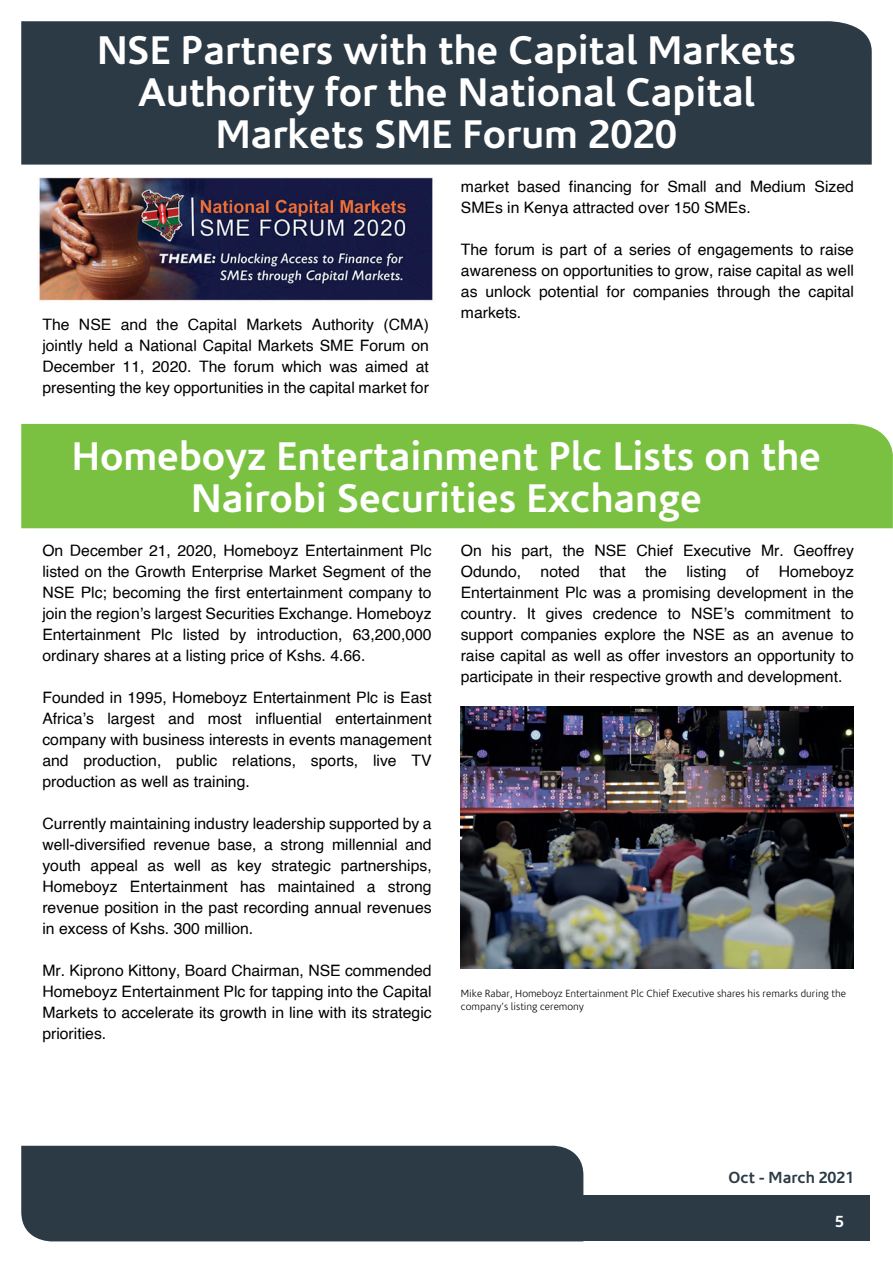
<style>
.page{position:relative;width:893px;height:1263px;background:#fff}
.page>*{position:absolute;margin:0;border:0;box-sizing:border-box;transform-origin:0 0}
.t1{font:700 40.5px/42px "Corisande";color:#fff;text-align:center}
.t2{font:700 16.35px "Corisande";color:#2b3a45}
.t3{font:700 16.35px "Corisande";color:#fff}
.t4{font:15.75px/21px "Helvetica";color:#000001;text-align:justify}
.t5{font:300 10.5px/12.6px "Corisande";color:#000001}
</style>
<div class="page">
<div style="left:21px;top:424px;width:872px;height:104px;background:#7ac142"></div>
<div style="left:21px;top:1146px;width:562px;height:95px;background:#2b3a45"></div>
<div style="left:580px;top:1195px;width:290px;height:46px;background:#2b3a45"></div>
<div style="left:21px;top:21px;width:851px;height:144px;background:#2b3a45"></div>
<img style="left:38px;top:177px;width:395px;height:124px">
<img style="left:461px;top:707px;width:392px;height:261px">
<h1 class="t1" style="left:97px;top:30px;width:700px">NSE Partners with the Capital Markets<br>Authority for the National Capital<br>Markets SME Forum 2020</h1>
<p class="t4" style="left:42px;top:314px;width:388px">The NSE and the Capital Markets Authority (CMA) jointly held a National Capital Markets SME Forum on December 11, 2020. The forum which was aimed at presenting the key opportunities in the capital market for</p>
<p class="t4" style="left:461px;top:176px;width:395px">market based financing for Small and Medium Sized<br>SMEs in Kenya attracted over 150 SMEs.</p>
<p class="t4" style="left:461px;top:239px;width:395px">The forum is part of a series of engagements to raise awareness on opportunities to grow, raise capital as well as unlock potential for companies through the capital markets.</p>
<h1 class="t1" style="left:72px;top:435px;width:751px">Homeboyz Entertainment Plc Lists on the<br>Nairobi Securities Exchange</h1>
<p class="t4" style="left:42px;top:540px;width:391px">On December 21, 2020, Homeboyz Entertainment Plc listed on the Growth Enterprise Market Segment of the NSE Plc; becoming the first entertainment company to join the region’s largest Securities Exchange. Homeboyz Entertainment Plc listed by introduction, 63,200,000 ordinary shares at a listing price of Kshs. 4.66.</p>
<p class="t4" style="left:42px;top:687px;width:391px">Founded in 1995, Homeboyz Entertainment Plc is East Africa’s largest and most influential entertainment company with business interests in events management and production, public relations, sports, live TV production as well as training.</p>
<p class="t4" style="left:42px;top:813px;width:391px">Currently maintaining industry leadership supported by a well-diversified revenue base, a strong millennial and youth appeal as well as key strategic partnerships, Homeboyz Entertainment has maintained a strong revenue position in the past recording annual revenues in excess of Kshs. 300 million.</p>
<p class="t4" style="left:42px;top:960px;width:391px">Mr. Kiprono Kittony, Board Chairman, NSE commended Homeboyz Entertainment Plc for tapping into the Capital Markets to accelerate its growth in line with its strategic priorities.</p>
<p class="t4" style="left:461px;top:540px;width:395px">On his part, the NSE Chief Executive Mr. Geoffrey Odundo, noted that the listing of Homeboyz Entertainment Plc was a promising development in the country. It gives credence to NSE’s commitment to support companies explore the NSE as an avenue to raise capital as well as offer investors an opportunity to participate in their respective growth and development.</p>
<p class="t5" style="left:461px;top:988px;width:386px">Mike Rabar, Homeboyz Entertainment Plc Chief Executive shares his remarks during the company’s listing ceremony</p>
<p class="t2" style="left:728px;top:1167px;width:127px">Oct - March 2021</p>
<p class="t3" style="left:835px;top:1212px;width:10px">5</p>
</div>
